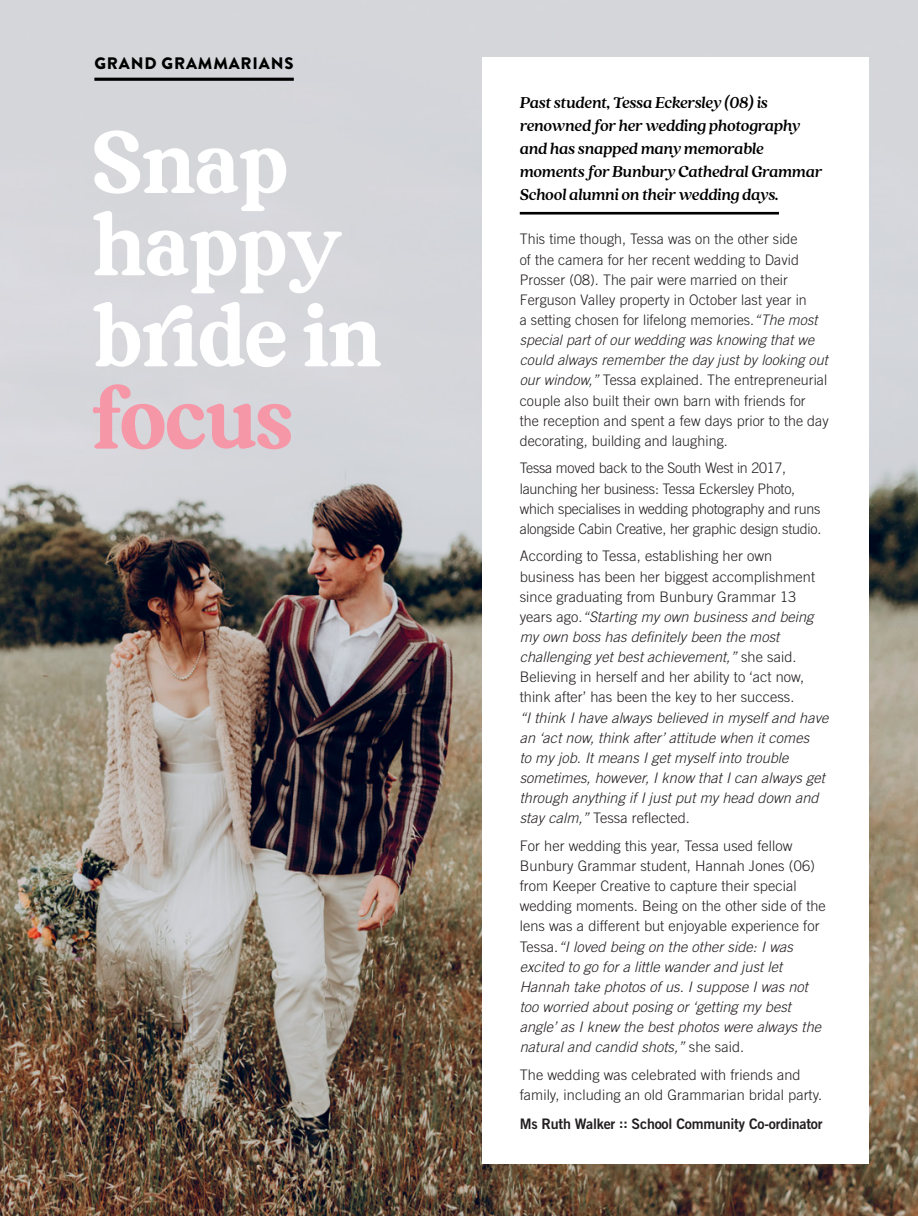
<style>
.page{position:relative;width:918px;height:1216px;background:#fff}
.page>*{position:absolute;margin:0;border:0;box-sizing:border-box;transform-origin:0 0}
.t1{font:68.6px/82.2px "South Belgian";color:#fff}
.t2{font:68.6px "South Belgian";color:#f597a7}
.t3{font:italic 700 17.5px/22.8px "Quincy CF";letter-spacing:-.02em;color:#000}
.t4{font:900 16.62px "Brandon Grotesque";letter-spacing:.05em;color:#000}
.t5{font:300 14.53px/20.1px "Trade Gothic LT Std";letter-spacing:.005em;color:#231f20}
.t6{font:italic 300 14.53px/20.1px "Trade Gothic LT Std";letter-spacing:.005em;color:#231f20}
.t7{font:300 14.53px/20.1px "Trade Gothic LT Std";letter-spacing:-.015em;color:#231f20}
.t8{font:14.53px "Trade Gothic LT Std Bd 2";letter-spacing:-.015em;color:#231f20}
.s1{font-style:italic}
.s2{font-style:normal}
</style>
<div class="page">
<img style="left:0;top:0;width:918px;height:1215px">
<div style="left:482px;top:57px;width:386px;height:1106px;background:#fff"></div>
<hr style="left:520px;top:212px;width:259px;height:2px;background:#000">
<hr style="left:94px;top:78px;width:200px;height:3px;background:#000">
<div style="left:868px;top:88px;width:50px;height:215px;background:#d5d6db"></div>
<p class="t4" style="left:94px;top:51px;width:201px">GRAND GRAMMARIANS</p>
<h1 class="t1" style="left:93px;top:121px;width:245px">Snap happy</h1>
<h1 class="t1" style="left:93px;top:294px;width:289px">bride in</h1>
<h1 class="t2" style="left:93px;top:361px;width:204px">focus</h1>
<p class="t3" style="left:520px;top:92px;width:304px">Past student, Tessa Eckersley (08) is renowned for her wedding photography and has snapped many memorable moments for Bunbury Cathedral Grammar School alumni on their wedding days.</p>
<p class="t5" style="left:520px;top:229px;width:310px">This time though, Tessa was on the other side<br>of the camera for her recent wedding to David Prosser (08). The pair were married on their Ferguson Valley property in October last year in<br>a setting chosen for lifelong memories.<span class="s1">“The most special part of our wedding was knowing that we could always remember the day just by looking out our window,”</span> Tessa explained. The entrepreneurial couple also built their own barn with friends for<br>the reception and spent a few days prior to the day decorating, building and laughing.</p>
<p class="t7" style="left:520px;top:458px;width:303px">Tessa moved back to the South West in 2017, launching her business: Tessa Eckersley Photo, which specialises in wedding photography and runs alongside Cabin Creative, her graphic design studio.</p>
<p class="t5" style="left:520px;top:546px;width:297px">According to Tessa, establishing her own business has been her biggest accomplishment since graduating from Bunbury Grammar 13 years ago.<span class="s1">“Starting my own business and being my own boss has definitely been the most challenging yet best achievement,”</span> she said.<br>Believing in herself and her ability to ‘act now, think after’ has been the key to her success.</p>
<p class="t6" style="left:520px;top:707px;width:310px">“I think I have always believed in myself and have an ‘act now, think after’ attitude when it comes<br>to my job. It means I get myself into trouble sometimes, however, I know that I can always get through anything if I just put my head down and stay calm,” <span class="s2">Tessa reflected.</span></p>
<p class="t5" style="left:520px;top:835px;width:308px">For her wedding this year, Tessa used fellow Bunbury Grammar student, Hannah Jones (06) from Keeper Creative to capture their special wedding moments. Being on the other side of the lens was a different but enjoyable experience for Tessa.<span class="s1">“I loved being on the other side: I was excited to go for a little wander and just let Hannah take photos of us. I suppose I was not too worried about posing or ‘getting my best angle’ as I knew the best photos were always the natural and candid shots,”</span> she said.</p>
<p class="t5" style="left:520px;top:1064px;width:304px">The wedding was celebrated with friends and family, including an old Grammarian bridal party.</p>
<p class="t8" style="left:520px;top:1115px;width:304px">Ms Ruth Walker :: School Community Co-ordinator</p>
</div>
